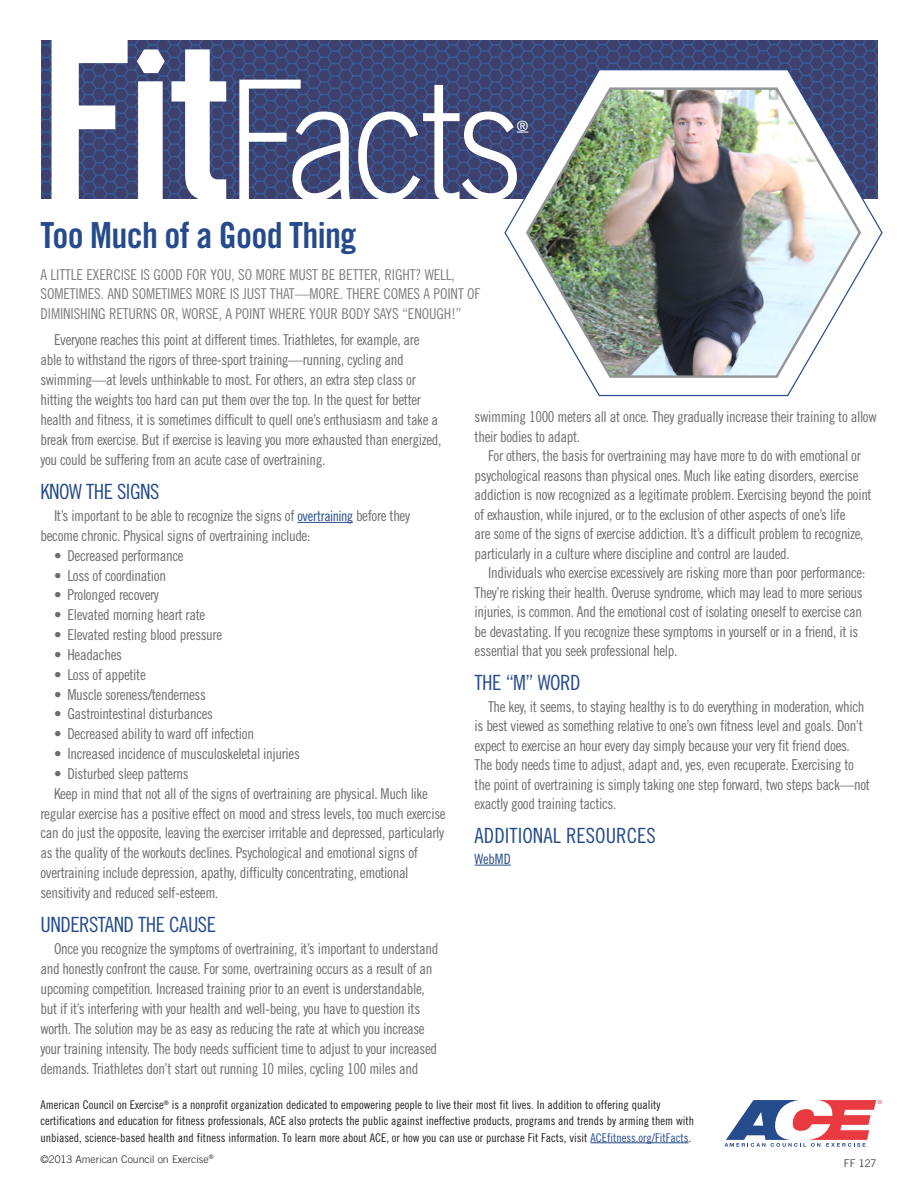
<style>
.page{position:relative;width:918px;height:1188px;background:#fff}
.page>*{position:absolute;margin:0;border:0;box-sizing:border-box;transform-origin:0 0}
.New_head{font:36px "Trade Gothic Bold Cond Twenty";letter-spacing:-.02em;color:#264b8c}
.New_subhead{font:21px "Trade Gothic Cond Eighteen";letter-spacing:-.025em;color:#264b8c}
.New_subhead-2{font:21px "Trade Gothic Cond Eighteen";color:#264b8c}
.New_body{font:15px/19.8px "Trade Gothic Cond Eighteen";letter-spacing:-.025em;color:#6c6d70}
.Lead_in{font:15px/19.5px "Trade Gothic Cond Eighteen";letter-spacing:-.01em;color:#808083}
.New_Resources{font:14.25px "Trade Gothic Cond Eighteen";color:#264b8c}
.t1{font:14.25px "Trade Gothic Cond Eighteen";color:#fff}
.t2{font:12px/16.5px "Trade Gothic Cond Eighteen";color:#231f20}
.t3{font:300 10.5px "Trade Gothic";color:#231f20}
.s1{font-size:14.25px;color:#264b8c}
.s2{color:#264b8c}
</style>
<div class="page">
<img style="left:41px;top:41px;width:837px;height:157px">
<hr style="left:591px;top:1143px;width:98px;height:1px;background:#264b8c">
<svg style="left:725px;top:1100px;width:157px;height:47px"></svg>
<svg style="left:52px;top:40px;width:465px;height:159px"></svg>
<hr style="left:475px;top:865px;width:36px;height:1px;background:#264b8c">
<hr style="left:297px;top:522px;width:56px;height:1px;background:#264b8c">
<svg style="left:504px;top:69px;width:379px;height:328px"></svg>
<img style="left:524px;top:86px;width:339px;height:294px">
<p class="New_head" style="left:40px;top:213px;width:317px">Too Much of a Good Thing</p>
<p class="Lead_in" style="left:40px;top:264px;width:441px">A LITTLE EXERCISE IS GOOD FOR YOU, SO MORE MUST BE BETTER, RIGHT? WELL,<br>SOMETIMES. AND SOMETIMES MORE IS JUST THAT—MORE. THERE COMES A POINT OF<br>DIMINISHING RETURNS OR, WORSE, A POINT WHERE YOUR BODY SAYS “ENOUGH!”</p>
<p class="t1" style="left:517px;top:117px;width:13px">®</p>
<p class="New_body" style="left:40px;top:330px;width:402px;text-indent:14px">Everyone reaches this point at different times. Triathletes, for example, are able to withstand the rigors of three-sport training—running, cycling and swimming—at levels unthinkable to most. For others, an extra step class or hitting the weights too hard can put them over the top. In the quest for better health and fitness, it is sometimes difficult to quell one’s enthusiasm and take a break from exercise. But if exercise is leaving you more exhausted than energized, you could be suffering from an acute case of overtraining.</p>
<p class="New_subhead" style="left:40px;top:479px;width:120px">KNOW THE SIGNS</p>
<p class="New_body" style="left:40px;top:506px;width:371px;text-indent:14px">It’s important to be able to recognize the signs of <span class="s1">overtraining</span> before they become chronic. Physical signs of overtraining include:</p>
<p class="New_body" style="left:54px;top:545px;width:131px">• Decreased performance</p>
<p class="New_body" style="left:54px;top:565px;width:114px">• Loss of coordination</p>
<p class="New_body" style="left:54px;top:585px;width:106px">• Prolonged recovery</p>
<p class="New_body" style="left:54px;top:605px;width:153px">• Elevated morning heart rate</p>
<p class="New_body" style="left:54px;top:625px;width:170px">• Elevated resting blood pressure</p>
<p class="New_body" style="left:54px;top:644px;width:69px">• Headaches</p>
<p class="New_body" style="left:54px;top:664px;width:93px">• Loss of appetite</p>
<p class="New_body" style="left:54px;top:684px;width:153px">• Muscle soreness/tenderness</p>
<p class="New_body" style="left:54px;top:704px;width:161px">• Gastrointestinal disturbances</p>
<p class="New_body" style="left:54px;top:724px;width:202px">• Decreased ability to ward off infection</p>
<p class="New_body" style="left:54px;top:744px;width:247px">• Increased incidence of musculoskeletal injuries</p>
<p class="New_body" style="left:54px;top:764px;width:136px">• Disturbed sleep patterns</p>
<p class="New_body" style="left:40px;top:783px;width:407px;text-indent:14px">Keep in mind that not all of the signs of overtraining are physical. Much like regular exercise has a positive effect on mood and stress levels, too much exercise can do just the opposite, leaving the exerciser irritable and depressed, particularly as the quality of the workouts declines. Psychological and emotional signs of overtraining include depression, apathy, difficulty concentrating, emotional sensitivity and reduced self-esteem.</p>
<p class="New_subhead" style="left:40px;top:912px;width:177px">UNDERSTAND THE CAUSE</p>
<p class="New_body" style="left:40px;top:939px;width:399px;text-indent:14px">Once you recognize the symptoms of overtraining, it’s important to understand and honestly confront the cause. For some, overtraining occurs as a result of an upcoming competition. Increased training prior to an event is understandable, but if it’s interfering with your health and well-being, you have to question its worth. The solution may be as easy as reducing the rate at which you increase your training intensity. The body needs sufficient time to adjust to your increased demands. Triathletes don’t start out running 10 miles, cycling 100 miles and</p>
<p class="New_body" style="left:475px;top:407px;width:404px">swimming 1000 meters all at once. They gradually increase their training to allow their bodies to adapt.</p>
<p class="New_body" style="left:475px;top:446px;width:399px;text-indent:14px">For others, the basis for overtraining may have more to do with emotional or psychological reasons than physical ones. Much like eating disorders, exercise addiction is now recognized as a legitimate problem. Exercising beyond the point of exhaustion, while injured, or to the exclusion of other aspects of one’s life<br>are some of the signs of exercise addiction. It’s a difficult problem to recognize, particularly in a culture where discipline and control are lauded.</p>
<p class="New_body" style="left:475px;top:563px;width:392px;text-indent:14px">Individuals who exercise excessively are risking more than poor performance:<br>They’re risking their health. Overuse syndrome, which may lead to more serious injuries, is common. And the emotional cost of isolating oneself to exercise can be devastating. If you recognize these symptoms in yourself or in a friend, it is essential that you seek professional help.</p>
<p class="New_subhead" style="left:475px;top:670px;width:107px">THE “M” WORD</p>
<p class="New_body" style="left:475px;top:697px;width:397px;text-indent:14px">The key, it seems, to staying healthy is to do everything in moderation, which is best viewed as something relative to one’s own fitness level and goals. Don’t expect to exercise an hour every day simply because your very fit friend does.<br>The body needs time to adjust, adapt and, yes, even recuperate. Exercising to the point of overtraining is simply taking one step forward, two steps back—not exactly good training tactics.</p>
<p class="New_subhead-2" style="left:475px;top:823px;width:183px">ADDITIONAL RESOURCES</p>
<p class="New_Resources" style="left:475px;top:850px;width:38px">WebMD</p>
<p class="t2" style="left:40px;top:1096px;width:655px">American Council on Exercise<sup>®</sup> is a nonprofit organization dedicated to empowering people to live their most fit lives. In addition to offering quality certifications and education for fitness professionals, ACE also protects the public against ineffective products, programs and trends by arming them with unbiased, science-based health and fitness information. To learn more about ACE, or how you can use or purchase Fit Facts, visit <span class="s2">ACEfitness.org/FitFacts</span>.</p>
<p class="t3" style="left:40px;top:1153px;width:175px">©2013 American Council on Exercise<sup>®</sup></p>
<p class="t3" style="left:844px;top:1157px;width:34px">FF 127</p>
</div>
